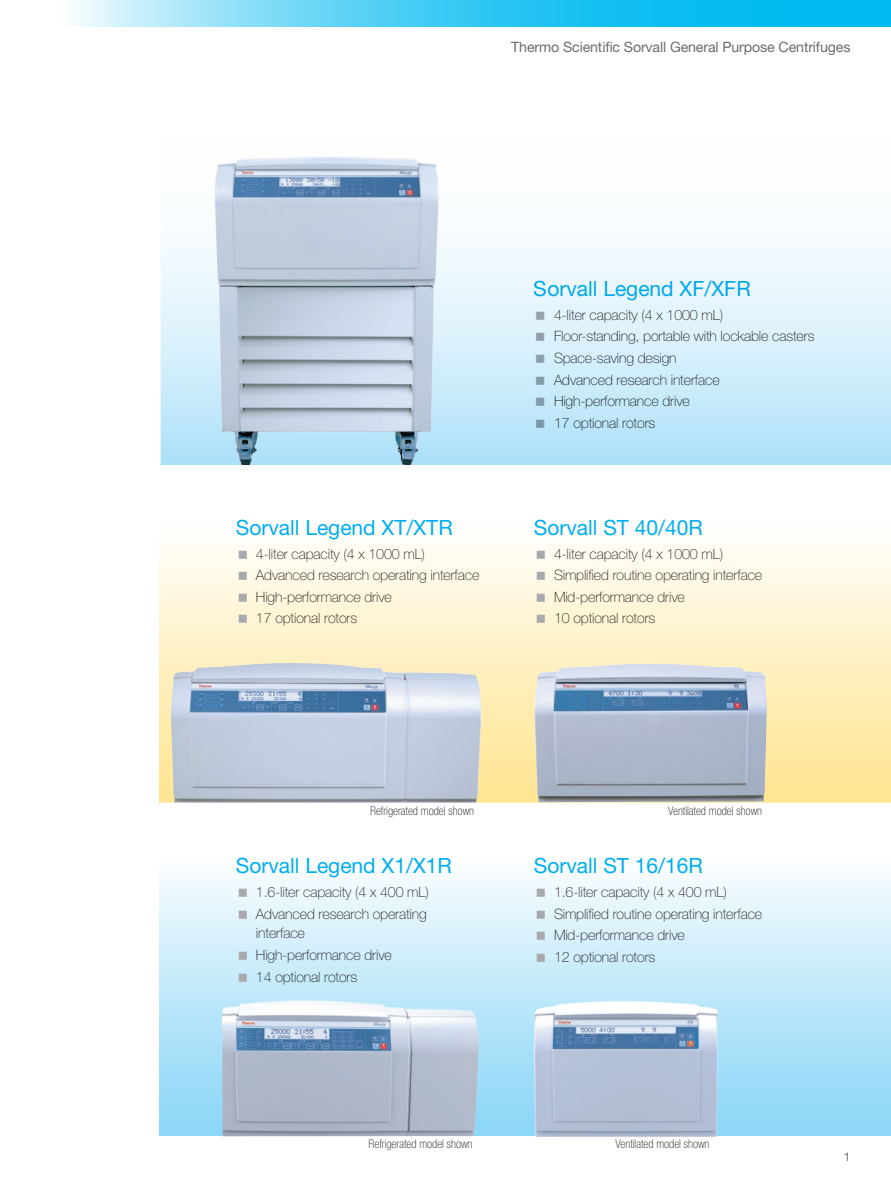
<style>
.page{position:relative;width:891px;height:1188px;background:#fff}
.page>*{position:absolute;margin:0;border:0;box-sizing:border-box;transform-origin:0 0}
.K__subhead{font:21px "Helvetica Neue";color:#00aeef}
.t1{font:100 14.25px/21.6px "Helvetica Neue";letter-spacing:-.01em;color:#231f20}
.t2{font:14.25px "Helvetica Neue";letter-spacing:-.01em;color:#6c6d70}
.footnote{font:100 condensed 12px "Helvetica Neue";color:#231f20}
.t3{font:12px "Helvetica Neue";color:#6c6d70}
</style>
<div class="page">
<div style="left:160px;top:858px;width:731px;height:278px;background:linear-gradient(to bottom,#fafdfe,#87d5f6)"></div>
<div style="left:160px;top:525px;width:731px;height:278px;background:linear-gradient(to bottom,#fffdfa,#ffe48e)"></div>
<svg style="left:160px;top:237px;width:731px;height:228px;background:#d5effb"></svg>
<img style="left:522px;top:966px;width:208px;height:171px">
<img style="left:171px;top:663px;width:312px;height:140px">
<img style="left:191px;top:157px;width:268px;height:308px">
<img style="left:535px;top:664px;width:233px;height:138px">
<img style="left:222px;top:990px;width:257px;height:146px">
<svg style="left:75px;top:0;width:816px;height:27px;background:#48cdf4"></svg>
<svg style="left:537px;top:311px;width:8px;height:8px"></svg>
<svg style="left:537px;top:333px;width:8px;height:8px"></svg>
<svg style="left:537px;top:355px;width:8px;height:8px"></svg>
<svg style="left:537px;top:376px;width:8px;height:8px"></svg>
<svg style="left:537px;top:398px;width:8px;height:8px"></svg>
<svg style="left:537px;top:420px;width:8px;height:8px"></svg>
<svg style="left:537px;top:550px;width:8px;height:8px"></svg>
<svg style="left:537px;top:572px;width:8px;height:8px"></svg>
<svg style="left:537px;top:593px;width:8px;height:9px"></svg>
<svg style="left:537px;top:615px;width:8px;height:8px"></svg>
<svg style="left:239px;top:550px;width:8px;height:8px"></svg>
<svg style="left:239px;top:572px;width:8px;height:8px"></svg>
<svg style="left:239px;top:593px;width:8px;height:9px"></svg>
<svg style="left:239px;top:615px;width:8px;height:8px"></svg>
<svg style="left:537px;top:889px;width:8px;height:8px"></svg>
<svg style="left:537px;top:910px;width:8px;height:8px"></svg>
<svg style="left:537px;top:932px;width:8px;height:8px"></svg>
<svg style="left:537px;top:954px;width:8px;height:8px"></svg>
<svg style="left:239px;top:889px;width:8px;height:8px"></svg>
<svg style="left:239px;top:910px;width:8px;height:8px"></svg>
<svg style="left:239px;top:952px;width:8px;height:8px"></svg>
<svg style="left:239px;top:973px;width:8px;height:8px"></svg>
<p class="t2" style="left:511px;top:38px;width:341px">Thermo Scientific Sorvall General Purpose Centrifuges</p>
<p class="K__subhead" style="left:236px;top:515px;width:218px">Sorvall Legend XT/XTR</p>
<p class="t1" style="left:256px;top:543px;width:171px">4-liter capacity (4 x 1000 mL)</p>
<p class="t1" style="left:256px;top:564px;width:225px">Advanced research operating interface</p>
<p class="t1" style="left:256px;top:586px;width:137px">High-performance drive</p>
<p class="t1" style="left:256px;top:608px;width:103px">17 optional rotors</p>
<h1 class="K__subhead" style="left:534px;top:276px;width:218px">Sorvall Legend XF/XFR</h1>
<p class="t1" style="left:554px;top:304px;width:262px">4-liter capacity (4 x 1000 mL)<br>Floor-standing, portable with lockable casters<br>Space-saving design<br>Advanced research interface<br>High-performance drive<br>17 optional rotors</p>
<p class="K__subhead" style="left:534px;top:515px;width:171px">Sorvall ST 40/40R</p>
<p class="t1" style="left:554px;top:543px;width:171px">4-liter capacity (4 x 1000 mL)</p>
<p class="t1" style="left:554px;top:564px;width:210px">Simplified routine operating interface</p>
<p class="t1" style="left:554px;top:586px;width:132px">Mid-performance drive</p>
<p class="t1" style="left:554px;top:608px;width:103px">10 optional rotors</p>
<p class="footnote" style="left:370px;top:804px;width:105px">Refrigerated model shown</p>
<p class="footnote" style="left:668px;top:804px;width:95px">Ventilated model shown</p>
<p class="K__subhead" style="left:236px;top:853px;width:218px">Sorvall Legend X1/X1R</p>
<p class="t1" style="left:256px;top:881px;width:174px">1.6-liter capacity (4 x 400 mL)</p>
<p class="t1" style="left:256px;top:904px;width:172px;line-height:19.5px">Advanced research operating interface</p>
<p class="t1" style="left:256px;top:944px;width:137px">High-performance drive</p>
<p class="t1" style="left:256px;top:966px;width:103px">14 optional rotors</p>
<p class="K__subhead" style="left:534px;top:853px;width:171px">Sorvall ST 16/16R</p>
<p class="t1" style="left:554px;top:881px;width:174px">1.6-liter capacity (4 x 400 mL)</p>
<p class="t1" style="left:554px;top:903px;width:210px">Simplified routine operating interface</p>
<p class="t1" style="left:554px;top:925px;width:132px">Mid-performance drive</p>
<p class="t1" style="left:554px;top:946px;width:103px">12 optional rotors</p>
<p class="footnote" style="left:369px;top:1137px;width:105px">Refrigerated model shown</p>
<p class="footnote" style="left:616px;top:1137px;width:95px">Ventilated model shown</p>
<p class="t3" style="left:844px;top:1150px;width:8px">1</p>
</div>
